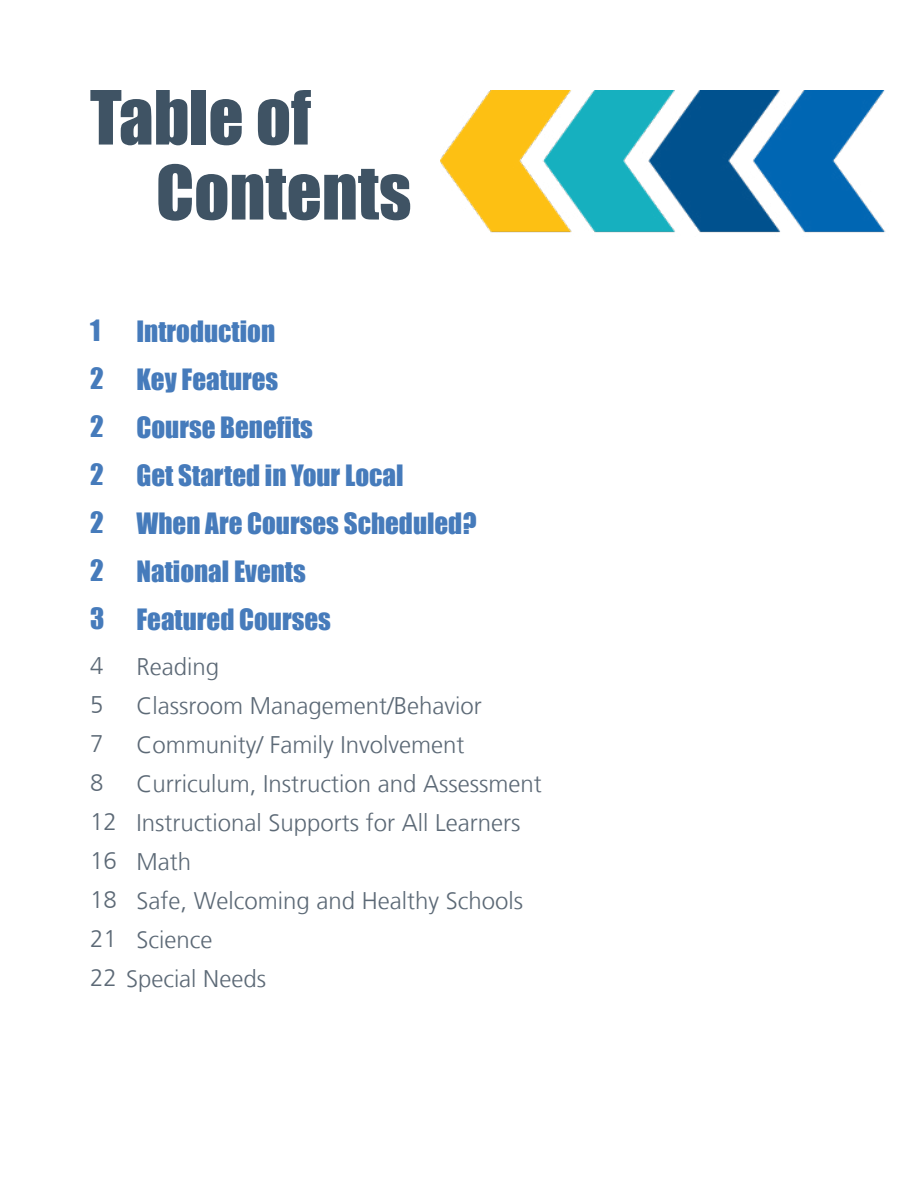
<style>
.page{position:relative;width:918px;height:1188px;background:#fff}
.page>*{position:absolute;margin:0;border:0;box-sizing:border-box;transform-origin:0 0}
.t1{font:69px/75px "Impact";color:#3f5364}
.t2{font:27px/48px "Impact";color:#467bbb}
.t3{font:300 24px/39px "Frutiger";color:#5c6976}
</style>
<div class="page">
<img style="left:441px;top:90px;width:445px;height:143px">
<h1 class="t1" style="left:156px;top:78px;width:257px;text-indent:-66px">Table of<br>Contents</h1>
<p class="t2" style="left:90px;top:306px;width:12px">1</p>
<p class="t2" style="left:90px;top:306px;width:388px;text-indent:46px">Introduction<br>2 Key Features<br>2 Course Benefits<br>2 Get Started in Your Local<br>2 When Are Courses Scheduled?<br>2 National Events<br>3 Featured Courses</p>
<p class="t3" style="left:90px;top:647px;width:15px">4</p>
<p class="t3" style="left:136px;top:647px;width:84px">Reading</p>
<p class="t3" style="left:90px;top:686px;width:15px">5</p>
<p class="t3" style="left:136px;top:686px;width:347px">Classroom Management/Behavior</p>
<p class="t3" style="left:90px;top:725px;width:15px">7</p>
<p class="t3" style="left:136px;top:725px;width:329px">Community/ Family Involvement</p>
<p class="t3" style="left:90px;top:764px;width:15px">8</p>
<p class="t3" style="left:90px;top:764px;width:453px;text-indent:46px">Curriculum, Instruction and Assessment<br>12 Instructional Supports for All Learners<br>16 Math<br>18 Safe, Welcoming and Healthy Schools<br>21 Science<br>22 Special Needs</p>
</div>
